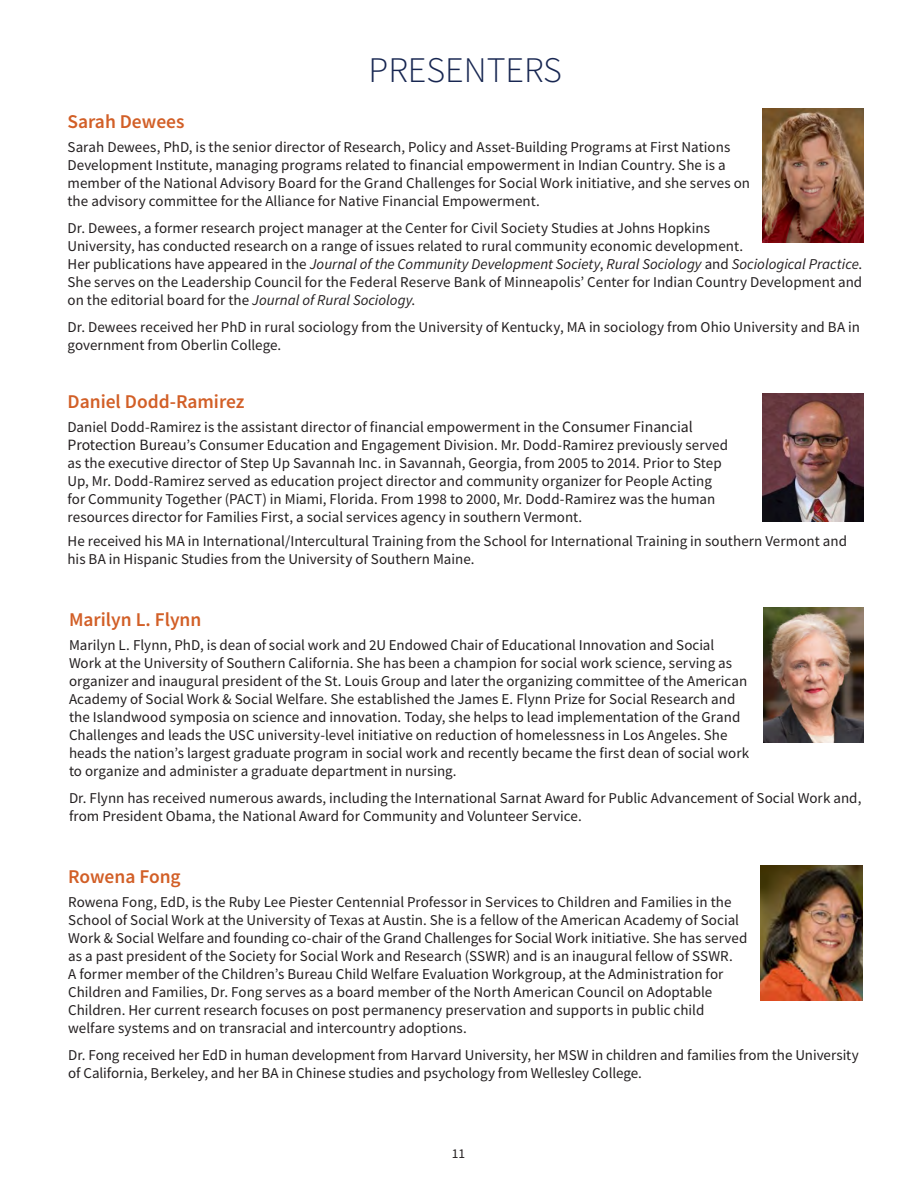
<style>
.page{position:relative;width:918px;height:1188px;background:#fff}
.page>*{position:absolute;margin:0;border:0;box-sizing:border-box;transform-origin:0 0}
.t1{font:300 36px "Source Sans Pro";color:#172651}
.t2{font:600 19.5px "Source Sans Pro";color:#d25f27}
.t3{font:15px/18px "Source Sans Pro";color:#231f20}
.t4{font:13.5px "Source Sans Pro";color:#231f20}
.s1{font-style:italic}
.s2{font-size:15.75px}
</style>
<div class="page">
<img style="left:763px;top:607px;width:101px;height:135px">
<img style="left:762px;top:108px;width:102px;height:135px">
<img style="left:761px;top:866px;width:101px;height:135px">
<img style="left:762px;top:393px;width:101px;height:128px">
<h1 class="t1" style="left:369px;top:48px;width:195px">PRESENTERS</h1>
<h2 class="t2" style="left:68px;top:108px;width:119px">Sarah Dewees</h2>
<p class="t3" style="left:68px;top:137px;width:684px">Sarah Dewees, PhD, is the senior director of Research, Policy and Asset-Building Programs at First Nations Development Institute, managing programs related to financial empowerment in Indian Country. She is a member of the National Advisory Board for the Grand Challenges for Social Work initiative, and she serves on the advisory committee for the Alliance for Native Financial Empowerment.</p>
<p class="t3" style="left:68px;top:218px;width:796px">Dr. Dewees, a former research project manager at the Center for Civil Society Studies at Johns Hopkins<br>University, has conducted research on a range of issues related to rural community economic development.<br>Her publications have appeared in the <span class="s1">Journal of the Community Development Society</span>, <span class="s1">Rural Sociology</span> and <span class="s1">Sociological Practice</span>.<br>She serves on the Leadership Council for the Federal Reserve Bank of Minneapolis’ Center for Indian Country Development and on the editorial board for the <span class="s1">Journal of Rural Sociology</span>.</p>
<p class="t3" style="left:68px;top:317px;width:794px">Dr. Dewees received her PhD in rural sociology from the University of Kentucky, MA in sociology from Ohio University and BA in government from Oberlin College.</p>
<h2 class="t2" style="left:68px;top:388px;width:179px">Daniel Dodd-Ramirez</h2>
<p class="t3" style="left:68px;top:418px;width:662px">Daniel Dodd-Ramirez is the assistant director of financial empowerment in the <span class="s2">Consumer Financial Protection Bureau</span>’s Consumer Education and Engagement Division. Mr. Dodd-Ramirez previously served as the executive director of Step Up Savannah Inc. in Savannah, Georgia, from 2005 to 2014. Prior to Step Up, Mr. Dodd-Ramirez served as education project director and community organizer for People Acting for Community Together (PACT) in Miami, Florida. From 1998 to 2000, Mr. Dodd-Ramirez was the human resources director for Families First, a social services agency in southern Vermont.</p>
<p class="t3" style="left:68px;top:532px;width:781px">He received his MA in International/Intercultural Training from the School for International Training in southern Vermont and his BA in Hispanic Studies from the University of Southern Maine.</p>
<h2 class="t2" style="left:69px;top:606px;width:134px">Marilyn L. Flynn</h2>
<p class="t3" style="left:69px;top:635px;width:682px">Marilyn L. Flynn, PhD, is dean of social work and 2U Endowed Chair of Educational Innovation and Social Work at the University of Southern California. She has been a champion for social work science, serving as organizer and inaugural president of the St. Louis Group and later the organizing committee of the American Academy of Social Work &amp; Social Welfare. She established the James E. Flynn Prize for Social Research and the Islandwood symposia on science and innovation. Today, she helps to lead implementation of the Grand Challenges and leads the USC university-level initiative on reduction of homelessness in Los Angeles. She heads the nation’s largest graduate program in social work and recently became the first dean of social work to organize and administer a graduate department in nursing.</p>
<p class="t3" style="left:69px;top:788px;width:794px">Dr. Flynn has received numerous awards, including the International Sarnat Award for Public Advancement of Social Work and, from President Obama, the National Award for Community and Volunteer Service.</p>
<h2 class="t2" style="left:68px;top:863px;width:114px">Rowena Fong</h2>
<p class="t3" style="left:68px;top:893px;width:681px">Rowena Fong, EdD, is the Ruby Lee Piester Centennial Professor in Services to Children and Families in the School of Social Work at the University of Texas at Austin. She is a fellow of the American Academy of Social Work &amp; Social Welfare and founding co-chair of the Grand Challenges for Social Work initiative. She has served as a past president of the Society for Social Work and Research (SSWR) and is an inaugural fellow of SSWR.<br>A former member of the Children’s Bureau Child Welfare Evaluation Workgroup, at the Administration for Children and Families, Dr. Fong serves as a board member of the North American Council on Adoptable Children. Her current research focuses on post permanency preservation and supports in public child welfare systems and on transracial and intercountry adoptions.</p>
<p class="t3" style="left:68px;top:1046px;width:792px">Dr. Fong received her EdD in human development from Harvard University, her MSW in children and families from the University of California, Berkeley, and her BA in Chinese studies and psychology from Wellesley College.</p>
<p class="t4" style="left:452px;top:1145px;width:15px">11</p>
</div>
